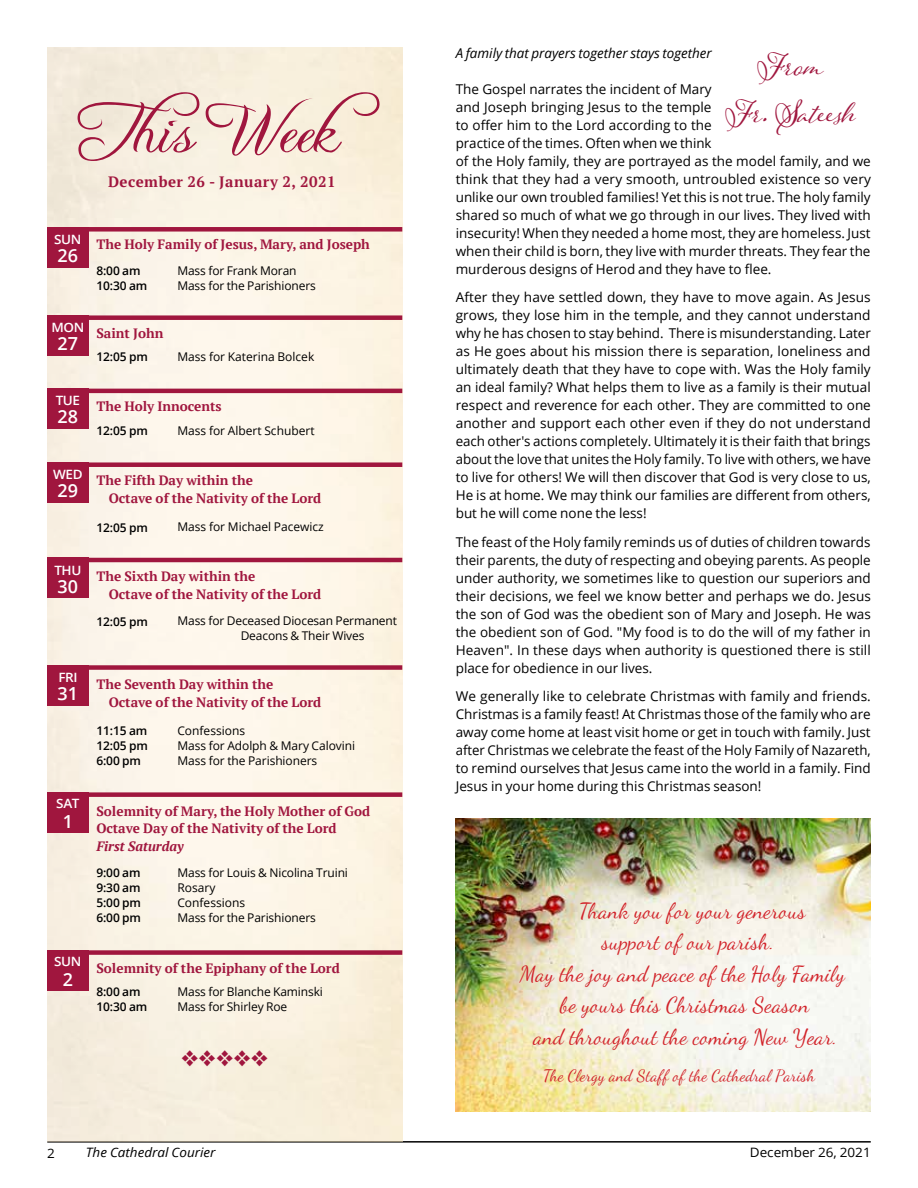
<style>
.page{position:relative;width:918px;height:1188px;background:#fff}
.page>*{position:absolute;margin:0;border:0;box-sizing:border-box;transform-origin:0 0}
.t1{font:67.05px "Freebooter Script";color:#a0163e}
.t2{font:38.55px/46.5px "Adorn S Pomander";color:#a0163e;text-align:center}
.t3{font:500 22.35px "Z Dingbats";color:#a0163e}
.t4{font:21.9px "Dancing Script OT";letter-spacing:.01em;color:#d2232a}
.t5{font:600 18px "Open Sans";letter-spacing:.005em;color:#fff}
.t6{font:16.5px "Dancing Script OT";letter-spacing:.01em;color:#d2232a}
.t7{font:700 15px "PT Serif";letter-spacing:.035em;color:#a0163e}
.t8{font:13.5px/18px "Open Sans";color:#000;text-align:justify}
.t9{font:700 13.5px/18px "PT Serif";color:#a0163e}
.t10{font:italic 13.5px "Open Sans";color:#000}
.t11{font:italic 700 13.5px "PT Serif";color:#a0163e}
.t12{font:600 12.9px "Open Sans";letter-spacing:-.03em;color:#fff;scale:1.05 1}
.t13{font:italic 12.9px "Open Sans";color:#000;scale:1.04 1}
.t14{font:12.9px "Open Sans";color:#000;scale:1.04 1}
.t15{font:12px/15px "Open Sans";letter-spacing:-.01em;color:#000}
.t16{font:600 12px/15px "Open Sans";letter-spacing:-.01em;color:#000}
</style>
<div class="page">
<hr style="left:47px;top:1141px;width:824px;height:2px;background:#000">
<img style="left:47px;top:47px;width:355px;height:1094px">
<div style="left:47px;top:227px;width:42px;height:40px;background:#a0163e"></div>
<div style="left:47px;top:227px;width:355px;height:5px;background:#a0163e"></div>
<div style="left:47px;top:315px;width:42px;height:41px;background:#a0163e"></div>
<div style="left:47px;top:315px;width:355px;height:5px;background:#a0163e"></div>
<div style="left:47px;top:389px;width:42px;height:40px;background:#a0163e"></div>
<hr style="left:47px;top:389px;width:355px;height:4px;background:#a0163e">
<div style="left:47px;top:462px;width:42px;height:41px;background:#a0163e"></div>
<div style="left:47px;top:462px;width:355px;height:5px;background:#a0163e"></div>
<div style="left:47px;top:558px;width:42px;height:40px;background:#a0163e"></div>
<hr style="left:47px;top:558px;width:355px;height:4px;background:#a0163e">
<div style="left:47px;top:665px;width:42px;height:40px;background:#a0163e"></div>
<div style="left:47px;top:665px;width:355px;height:5px;background:#a0163e"></div>
<div style="left:47px;top:792px;width:42px;height:41px;background:#a0163e"></div>
<div style="left:47px;top:792px;width:355px;height:5px;background:#a0163e"></div>
<div style="left:47px;top:950px;width:42px;height:40px;background:#a0163e"></div>
<div style="left:47px;top:950px;width:355px;height:5px;background:#a0163e"></div>
<img style="left:456px;top:819px;width:415px;height:292px">
<h1 class="t1" style="left:84px;top:89px;width:299px">Thi s We e k</h1>
<p class="t7" style="left:108px;top:172px;width:229px">December 26 - January 2, 2021</p>
<p class="t12" style="left:54px;top:230px;width:27px">SUN</p>
<h3 class="t5" style="left:58px;top:243px;width:22px">26</h3>
<p class="t9" style="left:96px;top:235px;width:275px">The Holy Family of Jesus, Mary, and Joseph</p>
<p class="t16" style="left:96px;top:263px;width:52px">8:00 am<br>10:30 am</p>
<p class="t15" style="left:177px;top:263px;width:140px">Mass for Frank Moran<br>Mass for the Parishioners</p>
<p class="t12" style="left:51px;top:319px;width:33px">MON</p>
<h3 class="t5" style="left:58px;top:331px;width:22px">27</h3>
<p class="t9" style="left:96px;top:324px;width:68px">Saint John</p>
<p class="t16" style="left:96px;top:349px;width:53px">12:05 pm</p>
<p class="t15" style="left:177px;top:349px;width:138px">Mass for Katerina Bolcek</p>
<p class="t12" style="left:56px;top:392px;width:25px">TUE</p>
<h3 class="t5" style="left:58px;top:405px;width:22px">28</h3>
<p class="t9" style="left:96px;top:397px;width:127px">The Holy Innocents</p>
<p class="t16" style="left:96px;top:423px;width:53px">12:05 pm</p>
<p class="t15" style="left:177px;top:422px;width:139px">Mass for Albert Schubert</p>
<p class="t12" style="left:53px;top:466px;width:30px">WED</p>
<h3 class="t5" style="left:58px;top:478px;width:22px">29</h3>
<p class="t9" style="left:109px;top:471px;width:214px;text-indent:-12px">The Fifth Day within the<br>Octave of the Nativity of the Lord</p>
<p class="t16" style="left:96px;top:520px;width:53px">12:05 pm</p>
<p class="t15" style="left:177px;top:519px;width:148px">Mass for Michael Pacewicz</p>
<p class="t12" style="left:54px;top:561px;width:27px">THU</p>
<h3 class="t5" style="left:58px;top:574px;width:22px">30</h3>
<p class="t9" style="left:109px;top:568px;width:214px;text-indent:-12px">The Sixth Day within the<br>Octave of the Nativity of the Lord</p>
<p class="t16" style="left:96px;top:613px;width:53px">12:05 pm</p>
<p class="t15" style="left:241px;top:613px;width:158px;text-indent:-63px">Mass for Deceased Diocesan Permanent<br>Deacons &amp; Their Wives</p>
<p class="t12" style="left:58px;top:669px;width:20px">FRI</p>
<h3 class="t5" style="left:58px;top:681px;width:22px">31</h3>
<p class="t9" style="left:109px;top:675px;width:214px;text-indent:-12px">The Seventh Day within the<br>Octave of the Nativity of the Lord</p>
<p class="t16" style="left:96px;top:722px;width:53px;text-align:justify">11:15 am 12:05 pm 6:00 pm</p>
<p class="t15" style="left:177px;top:722px;width:179px">Confessions<br>Mass for Adolph &amp; Mary Calovini<br>Mass for the Parishioners</p>
<p class="t12" style="left:56px;top:794px;width:24px">SAT</p>
<h3 class="t5" style="left:63px;top:810px;width:12px">1</h3>
<p class="t9" style="left:96px;top:803px;width:275px;line-height:17.2px">Solemnity of Mary, the Holy Mother of God<br>Octave Day of the Nativity of the Lord</p>
<p class="t11" style="left:96px;top:837px;width:89px">First Saturday</p>
<p class="t16" style="left:96px;top:865px;width:46px;text-align:justify">9:00 am 9:30 am 5:00 pm 6:00 pm</p>
<p class="t15" style="left:177px;top:865px;width:172px">Mass for Louis &amp; Nicolina Truini<br>Rosary<br>Confessions<br>Mass for the Parishioners</p>
<p class="t12" style="left:54px;top:952px;width:27px">SUN</p>
<h3 class="t5" style="left:63px;top:967px;width:12px">2</h3>
<p class="t9" style="left:96px;top:959px;width:245px">Solemnity of the Epiphany of the Lord</p>
<p class="t16" style="left:96px;top:983px;width:52px">8:00 am<br>10:30 am</p>
<p class="t15" style="left:177px;top:983px;width:147px">Mass for Blanche Kaminski<br>Mass for Shirley Roe</p>
<h3 class="t3" style="left:181px;top:1048px;width:89px">❖❖❖❖❖</h3>
<p class="t10" style="left:456px;top:43px;width:258px">A family that prayers together stays together</p>
<p class="t8" style="left:456px;top:79px;width:417px;text-align:left">The Gospel narrates the incident of Mary<br>and Joseph bringing Jesus to the temple<br>to offer him to the Lord according to the<br>practice of the times. Often when we think<br>of the Holy family, they are portrayed as the model family, and we think that they had a very smooth, untroubled existence so very unlike our own troubled families! Yet this is not true. The holy family shared so much of what we go through in our lives. They lived with insecurity! When they needed a home most, they are homeless. Just when their child is born, they live with murder threats. They fear the murderous designs of Herod and they have to flee.</p>
<p class="t8" style="left:456px;top:288px;width:417px">After they have settled down, they have to move again. As Jesus grows, they lose him in the temple, and they cannot understand why he has chosen to stay behind. There is misunderstanding. Later as He goes about his mission there is separation, loneliness and ultimately death that they have to cope with. Was the Holy family an ideal family? What helps them to live as a family is their mutual respect and reverence for each other. They are committed to one another and support each other even if they do not understand each other's actions completely. Ultimately it is their faith that brings about the love that unites the Holy family. To live with others, we have to live for others! We will then discover that God is very close to us, He is at home. We may think our families are different from others, but he will come none the less!</p>
<p class="t8" style="left:456px;top:532px;width:417px">The feast of the Holy family reminds us of duties of children towards their parents, the duty of respecting and obeying parents. As people under authority, we sometimes like to question our superiors and their decisions, we feel we know better and perhaps we do. Jesus the son of God was the obedient son of Mary and Joseph. He was the obedient son of God. "My food is to do the will of my father in Heaven". In these days when authority is questioned there is still place for obedience in our lives.</p>
<p class="t8" style="left:456px;top:687px;width:417px">We generally like to celebrate Christmas with family and friends.<br>Christmas is a family feast! At Christmas those of the family who are away come home at least visit home or get in touch with family. Just after Christmas we celebrate the feast of the Holy Family of Nazareth, to remind ourselves that Jesus came into the world in a family. Find Jesus in your home during this Christmas season!</p>
<h2 class="t2" style="left:725px;top:38px;width:132px">From<br>Fr. Sateesh</h2>
<h3 class="t4" style="left:580px;top:898px;width:227px">Thank you for your generous</h3>
<h3 class="t4" style="left:602px;top:929px;width:172px">support of our parish.</h3>
<h3 class="t4" style="left:520px;top:961px;width:327px">May the joy and peace of the Holy Family</h3>
<h3 class="t4" style="left:561px;top:992px;width:251px">be yours this Christmas Season</h3>
<h3 class="t4" style="left:534px;top:1024px;width:304px">and throughout the coming New Year.</h3>
<p class="t6" style="left:544px;top:1066px;width:273px">The Clergy and Staff of the Cathedral Parish</p>
<p class="t14" style="left:47px;top:1144px;width:9px">2</p>
<p class="t13" style="left:86px;top:1143px;width:126px">The Cathedral Courier</p>
<p class="t14" style="left:750px;top:1143px;width:118px">December 26, 2021</p>
</div>
